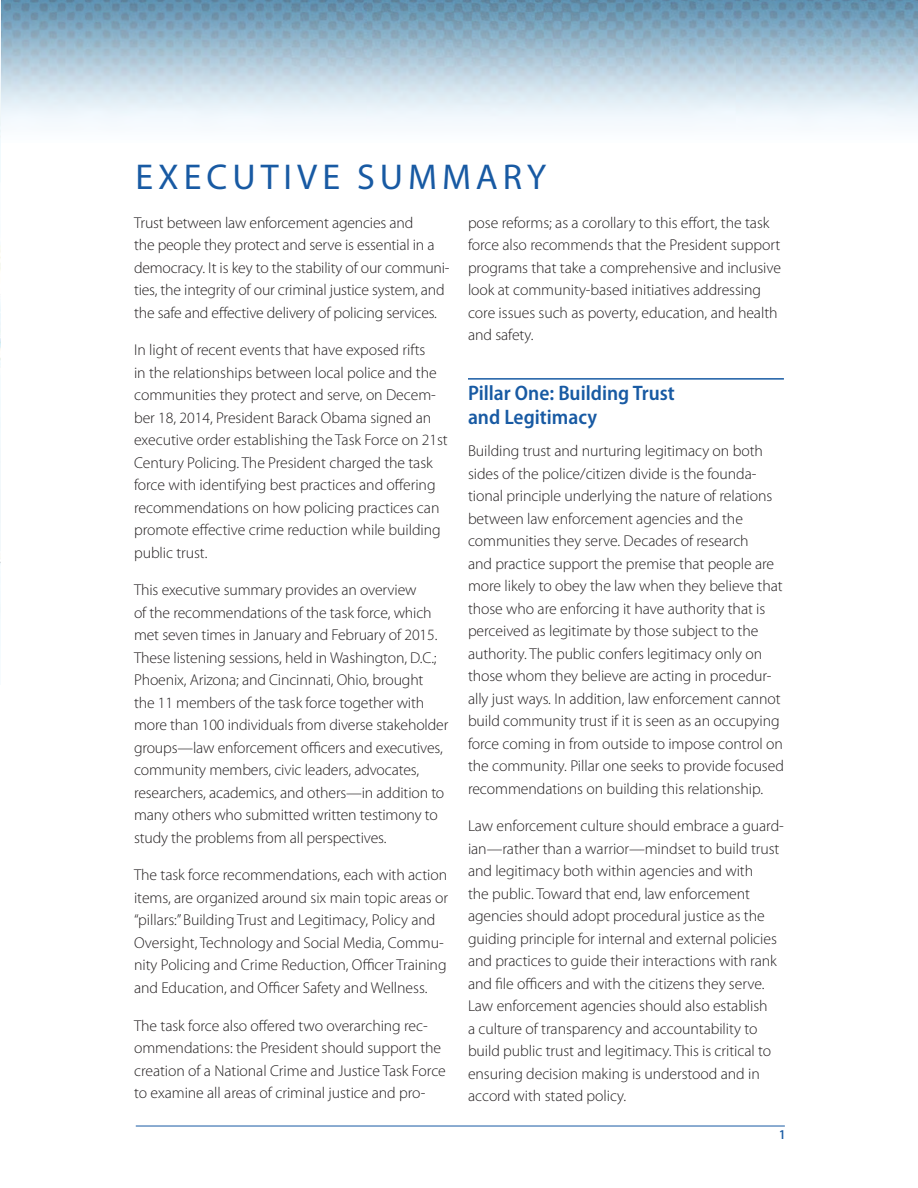
<style>
.page{position:relative;width:918px;height:1188px;background:#fff}
.page>*{position:absolute;margin:0;border:0;box-sizing:border-box;transform-origin:0 0}
.t1{font:36px "Myriad Pro";letter-spacing:.14em;color:#185aa3}
.t2{font:600 semi-condensed 21px/24.2px "Myriad Pro";color:#185aa3}
.Body_Text{font:300 15.75px/22.5px "Myriad Pro";letter-spacing:-.005em;color:#231f20}
.t3{font:13.5px "Myriad Pro Semibold Cond SC850";color:#185aa3}
</style>
<div class="page">
<img style="left:1px;top:0;width:917px;height:124px">
<hr style="left:136px;top:1126px;width:649px;height:1px;background:#185aa3">
<img style="left:0;top:0;width:1px;height:685px">
<hr style="left:468px;top:378px;width:316px;height:2px;background:#185aa3">
<h2 class="t1" style="left:135px;top:155px;width:413px">EXECUTIVE SUMMARY</h2>
<p class="Body_Text" style="left:134px;top:211px;width:317px">Trust between law enforcement agencies and<br>the people they protect and serve is essential in a democracy. It is key to the stability of our communi&shy;ties, the integrity of our criminal justice system, and the safe and effective delivery of policing services.</p>
<p class="Body_Text" style="left:134px;top:339px;width:315px">In light of recent events that have exposed rifts<br>in the relationships between local police and the communities they protect and serve, on Decem&shy;ber 18, 2014, President Barack Obama signed an executive order establishing the Task Force on 21st Century Policing. The President charged the task force with identifying best practices and offering recommendations on how policing practices can promote effective crime reduction while building public trust.</p>
<p class="Body_Text" style="left:134px;top:579px;width:316px">This executive summary provides an overview<br>of the recommendations of the task force, which met seven times in January and February of 2015.<br>These listening sessions, held in Washington, D.C.; Phoenix, Arizona; and Cincinnati, Ohio, brought<br>the 11 members of the task force together with more than 100 individuals from diverse stakeholder groups—law enforcement officers and executives, community members, civic leaders, advocates, researchers, academics, and others—in addition to many others who submitted written testimony to study the problems from all perspectives.</p>
<p class="Body_Text" style="left:134px;top:864px;width:316px">The task force recommendations, each with action items, are organized around six main topic areas or “pillars:” Building Trust and Legitimacy, Policy and Oversight, Technology and Social Media, Commu&shy;nity Policing and Crime Reduction, Officer Training and Education, and Officer Safety and Wellness.</p>
<p class="Body_Text" style="left:134px;top:1014px;width:313px">The task force also offered two overarching rec&shy;ommendations: the President should support the creation of a National Crime and Justice Task Force to examine all areas of criminal justice and pro-</p>
<p class="Body_Text" style="left:468px;top:211px;width:315px">pose reforms; as a corollary to this effort, the task force also recommends that the President support programs that take a comprehensive and inclusive look at community-based initiatives addressing core issues such as poverty, education, and health and safety.</p>
<h3 class="t2" style="left:468px;top:380px;width:208px">Pillar One: Building Trust and Legitimacy</h3>
<p class="Body_Text" style="left:468px;top:439px;width:317px">Building trust and nurturing legitimacy on both sides of the police/citizen divide is the founda&shy;tional principle underlying the nature of relations between law enforcement agencies and the communities they serve. Decades of research<br>and practice support the premise that people are more likely to obey the law when they believe that those who are enforcing it have authority that is perceived as legitimate by those subject to the authority. The public confers legitimacy only on those whom they believe are acting in procedur&shy;ally just ways. In addition, law enforcement cannot build community trust if it is seen as an occupying force coming in from outside to impose control on the community. Pillar one seeks to provide focused recommendations on building this relationship.</p>
<p class="Body_Text" style="left:468px;top:815px;width:317px">Law enforcement culture should embrace a guard&shy;ian—rather than a warrior—mindset to build trust and legitimacy both within agencies and with<br>the public. Toward that end, law enforcement agencies should adopt procedural justice as the guiding principle for internal and external policies and practices to guide their interactions with rank and file officers and with the citizens they serve.<br>Law enforcement agencies should also establish<br>a culture of transparency and accountability to build public trust and legitimacy. This is critical to ensuring decision making is understood and in accord with stated policy.</p>
<p class="t3" style="left:779px;top:1126px;width:7px">1</p>
</div>
